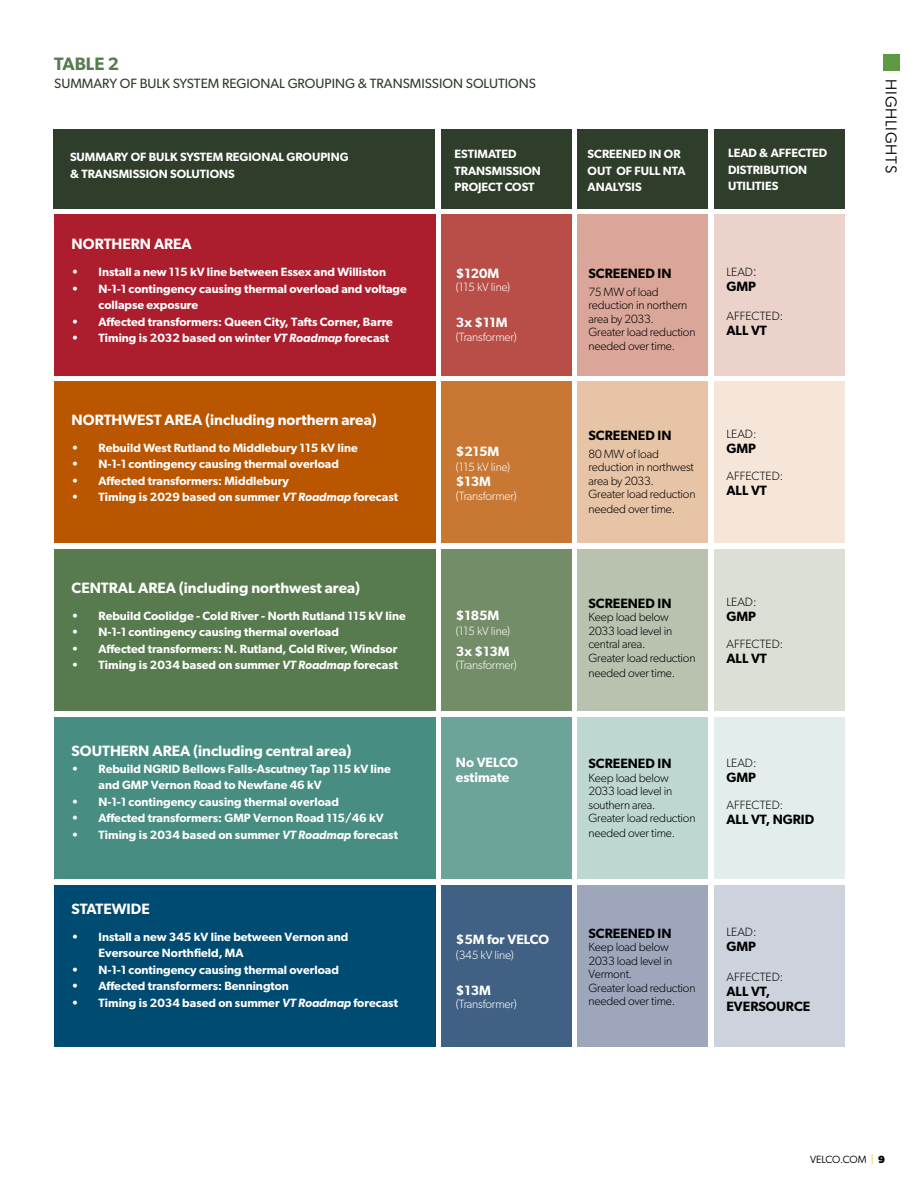
<style>
.page{position:relative;width:918px;height:1188px;background:#fff}
.page>*{position:absolute;margin:0;border:0;box-sizing:border-box;transform-origin:0 0}
.t1{font:600 18px "Gibson";color:#577b4e}
.t2{font:15.75px "Gibson";letter-spacing:.05em;color:#000}
.t3{font:600 15px "Gibson";color:#fff}
.t4{font:600 13.5px/15px "Gibson";color:#000}
.t5{font:600 13.5px/15px "Gibson";color:#fff}
.t6{font:13.5px "Gibson";color:#2f3e2b}
.t7{font:600 12px/16.5px "Gibson";color:#fff}
.t8{font:300 12px/13.5px "Gibson";letter-spacing:-.015em;color:#000}
.t9{font:300 12px "Gibson";letter-spacing:-.015em;color:#fff}
.t10{font:10.5px "Gibson";letter-spacing:-.015em;color:#000}
.s1{font-style:italic}
.s2{font-family:"Avenir Next Condensed";font-weight:400;font-size:13.5px}
.s3{color:#f1c62b}
.s4{font-weight:700}
</style>
<div class="page">
<div style="left:441px;top:129px;width:131px;height:80px;background:#2f3e2b"></div>
<div style="left:577px;top:129px;width:131px;height:80px;background:#2f3e2b"></div>
<div style="left:714px;top:129px;width:131px;height:80px;background:#2f3e2b"></div>
<div style="left:441px;top:717px;width:131px;height:162px;background:#6ca49a"></div>
<div style="left:441px;top:885px;width:131px;height:162px;background:#406184"></div>
<div style="left:441px;top:549px;width:131px;height:162px;background:#738d68"></div>
<div style="left:441px;top:381px;width:131px;height:162px;background:#c87833"></div>
<div style="left:441px;top:214px;width:131px;height:162px;background:#b84e47"></div>
<div style="left:577px;top:717px;width:131px;height:162px;background:#bed7d3"></div>
<div style="left:577px;top:885px;width:131px;height:162px;background:#9da6bb"></div>
<div style="left:577px;top:549px;width:131px;height:162px;background:#b8c2af"></div>
<div style="left:577px;top:381px;width:131px;height:162px;background:#e7c4a6"></div>
<div style="left:577px;top:214px;width:131px;height:162px;background:#daa699"></div>
<div style="left:714px;top:717px;width:131px;height:162px;background:#e3eeec"></div>
<div style="left:714px;top:885px;width:131px;height:162px;background:#ced2dc"></div>
<div style="left:714px;top:549px;width:131px;height:162px;background:#dcdfd6"></div>
<div style="left:714px;top:381px;width:131px;height:162px;background:#f5e6d9"></div>
<div style="left:714px;top:214px;width:131px;height:162px;background:#ebd3cb"></div>
<div style="left:54px;top:717px;width:381px;height:162px;background:#478d81"></div>
<div style="left:54px;top:885px;width:381px;height:162px;background:#004b72"></div>
<div style="left:54px;top:549px;width:381px;height:162px;background:#577b4e"></div>
<div style="left:54px;top:381px;width:381px;height:162px;background:#ba5600"></div>
<div style="left:54px;top:214px;width:381px;height:162px;background:#ac1e2d"></div>
<div style="left:54px;top:129px;width:381px;height:80px;background:#2f3e2b"></div>
<div style="left:883px;top:54px;width:16px;height:16px;background:#5d9842"></div>
<h1 class="t1" style="left:54px;top:53px;width:66px">TABLE 2</h1>
<p class="t6" style="left:54px;top:75px;width:483px">SUMMARY OF BULK SYSTEM REGIONAL GROUPING &amp; TRANSMISSION SOLUTIONS</p>
<h2 class="t2" style="left:901px;top:79px;width:95px;rotate:90deg">HIGHLIGHTS</h2>
<p class="t7" style="left:728px;top:145px;width:101px">LEAD &amp; AFFECTED<br>DISTRIBUTION<br>UTILITIES</p>
<p class="t7" style="left:455px;top:146px;width:88px">ESTIMATED<br>TRANSMISSION<br>PROJECT COST</p>
<p class="t7" style="left:588px;top:146px;width:99px">SCREENED IN OR<br>OUT OF FULL NTA<br>ANALYSIS</p>
<p class="t7" style="left:70px;top:148px;width:280px">SUMMARY OF BULK SYSTEM REGIONAL GROUPING &amp; TRANSMISSION SOLUTIONS</p>
<p class="t3" style="left:72px;top:235px;width:122px">NORTHERN AREA</p>
<p class="t7" style="left:72px;top:264px;width:316px">• Install a new 115 kV line between Essex and Williston</p>
<p class="t7" style="left:99px;top:280px;width:310px;text-indent:-27px">• N-1-1 contingency causing thermal overload and voltage collapse exposure</p>
<p class="t7" style="left:72px;top:313px;width:323px">• Affected transformers: Queen City, Tafts Corner, Barre</p>
<p class="t7" style="left:72px;top:330px;width:319px">• Timing is 2032 based on winter <span class="s1">VT Roadmap</span> forecast</p>
<p class="t3" style="left:72px;top:411px;width:307px">NORTHWEST AREA (including northern area)</p>
<p class="t7" style="left:72px;top:439px;width:288px">• Rebuild West Rutland to Middlebury 115 kV line</p>
<p class="t7" style="left:72px;top:456px;width:269px">• N-1-1 contingency causing thermal overload</p>
<p class="t7" style="left:72px;top:472px;width:219px">• Affected transformers: Middlebury</p>
<p class="t7" style="left:72px;top:489px;width:328px">• Timing is 2029 based on summer <span class="s1">VT Roadmap</span> forecast</p>
<p class="t3" style="left:72px;top:579px;width:290px">CENTRAL AREA (including northwest area)</p>
<p class="t7" style="left:72px;top:607px;width:336px">• Rebuild Coolidge - Cold River - North Rutland 115 kV line</p>
<p class="t7" style="left:72px;top:624px;width:269px">• N-1-1 contingency causing thermal overload</p>
<p class="t7" style="left:72px;top:640px;width:327px">• Affected transformers: N. Rutland, Cold River, Windsor</p>
<p class="t7" style="left:72px;top:657px;width:328px">• Timing is 2034 based on summer <span class="s1">VT Roadmap</span> forecast</p>
<p class="t3" style="left:72px;top:742px;width:282px">SOUTHERN AREA (including central area)</p>
<p class="t7" style="left:99px;top:760px;width:294px;text-indent:-27px">• Rebuild NGRID Bellows Falls-Ascutney Tap 115 kV line and GMP Vernon Road to Newfane 46 kV</p>
<p class="t7" style="left:72px;top:793px;width:269px">• N-1-1 contingency causing thermal overload</p>
<p class="t7" style="left:72px;top:810px;width:313px">• Affected transformers: GMP Vernon Road 115/46 kV</p>
<p class="t7" style="left:72px;top:826px;width:328px">• Timing is 2034 based on summer <span class="s1">VT Roadmap</span> forecast</p>
<p class="t3" style="left:72px;top:900px;width:80px">STATEWIDE</p>
<p class="t7" style="left:99px;top:928px;width:251px;text-indent:-27px">• Install a new 345 kV line between Vernon and<br>Eversource Northfield, MA</p>
<p class="t7" style="left:72px;top:961px;width:269px">• N-1-1 contingency causing thermal overload</p>
<p class="t7" style="left:72px;top:978px;width:219px">• Affected transformers: Bennington</p>
<p class="t7" style="left:72px;top:994px;width:328px">• Timing is 2034 based on summer <span class="s1">VT Roadmap</span> forecast</p>
<p class="t5" style="left:456px;top:265px;width:45px">$120M</p>
<p class="t9" style="left:456px;top:280px;width:56px">(115 kV line)</p>
<p class="t5" style="left:456px;top:315px;width:53px">3x $11M</p>
<p class="t9" style="left:456px;top:329px;width:62px">(Transformer)</p>
<p class="t5" style="left:456px;top:444px;width:45px">$215M</p>
<p class="t9" style="left:456px;top:460px;width:56px">(115 kV line)</p>
<p class="t5" style="left:456px;top:474px;width:37px">$13M</p>
<p class="t9" style="left:456px;top:488px;width:62px">(Transformer)</p>
<p class="t5" style="left:456px;top:607px;width:45px">$185M</p>
<p class="t9" style="left:456px;top:623px;width:56px">(115 kV line)</p>
<p class="t5" style="left:456px;top:643px;width:55px">3x $13M</p>
<p class="t9" style="left:456px;top:658px;width:62px">(Transformer)</p>
<p class="t5" style="left:456px;top:754px;width:64px">No VELCO estimate</p>
<p class="t5" style="left:456px;top:931px;width:95px">$5M for VELCO</p>
<p class="t9" style="left:456px;top:947px;width:59px">(345 kV line)</p>
<p class="t5" style="left:456px;top:982px;width:37px">$13M</p>
<p class="t9" style="left:456px;top:997px;width:62px">(Transformer)</p>
<p class="t4" style="left:589px;top:265px;width:85px">SCREENED IN</p>
<p class="t8" style="left:589px;top:285px;width:109px">75 MW of load reduction in northern area by 2033.<br>Greater load reduction needed over time.</p>
<p class="t8" style="left:726px;top:265px;width:32px">LEAD<span class="s2">:</span></p>
<p class="t4" style="left:726px;top:279px;width:31px">GMP</p>
<p class="t8" style="left:726px;top:309px;width:58px">AFFECTED:</p>
<p class="t4" style="left:726px;top:322px;width:42px">ALL VT</p>
<p class="t4" style="left:589px;top:427px;width:85px">SCREENED IN</p>
<p class="t8" style="left:589px;top:447px;width:109px">80 MW of load reduction in northwest area by 2033.<br>Greater load reduction</p>
<p class="t8" style="left:589px;top:502px;width:88px">needed over time.</p>
<p class="t8" style="left:726px;top:427px;width:31px">LEAD:</p>
<p class="t4" style="left:726px;top:441px;width:31px">GMP</p>
<p class="t8" style="left:726px;top:469px;width:58px">AFFECTED:</p>
<p class="t4" style="left:726px;top:483px;width:42px">ALL VT</p>
<p class="t4" style="left:589px;top:595px;width:85px">SCREENED IN</p>
<p class="t8" style="left:589px;top:610px;width:109px">Keep load below<br>2033 load level in central area.<br>Greater load reduction</p>
<p class="t8" style="left:589px;top:666px;width:88px">needed over time.</p>
<p class="t8" style="left:726px;top:595px;width:31px">LEAD:</p>
<p class="t4" style="left:726px;top:609px;width:31px">GMP</p>
<p class="t8" style="left:726px;top:637px;width:58px">AFFECTED:</p>
<p class="t4" style="left:726px;top:651px;width:42px">ALL VT</p>
<p class="t4" style="left:589px;top:756px;width:85px">SCREENED IN</p>
<p class="t8" style="left:589px;top:771px;width:109px">Keep load below<br>2033 load level in southern area.<br>Greater load reduction</p>
<p class="t8" style="left:589px;top:826px;width:88px">needed over time.</p>
<p class="t8" style="left:726px;top:756px;width:31px">LEAD:</p>
<p class="t4" style="left:726px;top:769px;width:31px">GMP</p>
<p class="t8" style="left:726px;top:798px;width:58px">AFFECTED:</p>
<p class="t4" style="left:726px;top:811px;width:89px">ALL VT, NGRID</p>
<p class="t4" style="left:589px;top:925px;width:85px">SCREENED IN</p>
<p class="t8" style="left:589px;top:940px;width:109px">Keep load below<br>2033 load level in<br>Vermont.<br>Greater load reduction needed over time.</p>
<p class="t8" style="left:726px;top:925px;width:31px">LEAD:</p>
<p class="t4" style="left:726px;top:939px;width:31px">GMP</p>
<p class="t8" style="left:726px;top:970px;width:58px">AFFECTED:</p>
<p class="t4" style="left:726px;top:984px;width:85px">ALL VT,<br>EVERSOURCE</p>
<p class="t10" style="left:810px;top:1153px;width:76px">VELCO.COM <span class="s3">|</span> <span class="s4">9</span></p>
</div>
